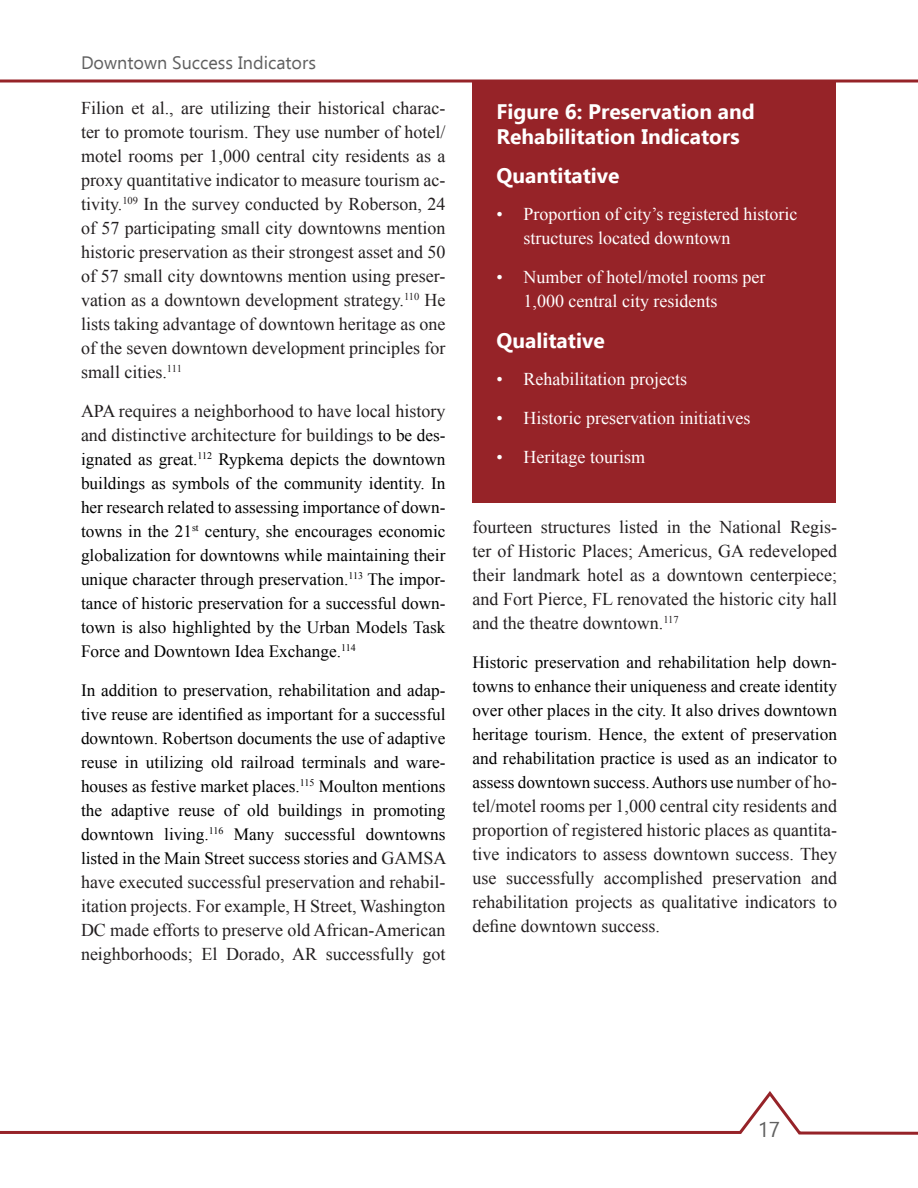
<style>
.page{position:relative;width:918px;height:1188px;background:#fff}
.page>*{position:absolute;margin:0;border:0;box-sizing:border-box;transform-origin:0 0}
.Box_Head{font:700 21px/25.2px "Ebrima";color:#fff}
.t1{font:21px "Ebrima";color:#606060}
.t2{font:18px/24px "Times New Roman";color:#231f20;text-align:justify}
.t3{font:18px/24px "Times New Roman";color:#fff}
.t4{font:18px "Ebrima";color:#606060}
.t5{font:17.25px/24px "Times New Roman";color:#000;text-align:justify}
.s1{font-size:17.25px;color:#000}
.s2{font-size:18px;color:#231f20}
</style>
<div class="page">
<svg style="left:0;top:1091px;width:918px;height:44px"></svg>
<hr style="left:0;top:80px;width:918px;height:2px;background:#962328">
<div style="left:472px;top:82px;width:364px;height:421px;background:#962328"></div>
<p class="t4" style="left:81px;top:50px;width:237px">Downtown Success Indicators</p>
<p class="t2" style="left:81px;top:95px;width:366px">Filion et al., are utilizing their historical charac&shy;ter to promote tourism. They use number of hotel/ motel rooms per 1,000 central city residents as a proxy quantitative indicator to measure tourism ac&shy;tivity.<sup>109</sup> In the survey conducted by Roberson, 24 of 57 participating small city downtowns mention historic preservation as their strongest asset and 50 of 57 small city downtowns mention using preser&shy;vation as a downtown development strategy.<sup>110</sup> He lists taking advantage of downtown heritage as one of the seven downtown development principles for small cities.<sup>111</sup></p>
<p class="t2" style="left:81px;top:398px;width:366px">APA requires a neighborhood to have local history and distinctive architecture for buildings <span class="s1">to be des-</span></p>
<p class="t5" style="left:81px;top:446px;width:366px">ignated as great.<sup>112</sup> Rypkema depicts the downtown buildings as symbols of the community identity. In her research related to assessing importance of down&shy;towns in the 21<sup>st</sup> century, she encourages economic globalization for downtowns while maintaining their unique character through preservation.<sup>113</sup> The impor&shy;tance of historic preservation for a successful down&shy;town is also highlighted by the Urban Models Task Force and Downtown Idea Exchange.<sup>114</sup></p>
<p class="t5" style="left:81px;top:677px;width:367px">In addition to preservation, rehabilitation and adap&shy;tive reuse are identified as important for a successful downtown. Robertson documents the use of adaptive reuse in utilizing old railroad terminals and ware&shy;houses as festive market places.<sup>115</sup> Moulton mentions the adaptive reuse of old buildings in promoting downtown living.<sup>116</sup> Many successful downtowns listed in the Main Street success stories and <span class="s2">GAMSA</span></p>
<p class="t2" style="left:81px;top:869px;width:366px">have executed successful preservation and rehabil&shy;itation projects. For example, H Street, Washington DC made efforts to preserve old African-American neighborhoods; El Dorado, AR successfully got</p>
<p class="Box_Head" style="left:497px;top:100px;width:260px">Figure 6: Preservation and<br>Rehabilitation Indicators</p>
<p class="Box_Head" style="left:497px;top:164px;width:125px">Quantitative</p>
<p class="t3" style="left:524px;top:202px;width:275px;text-indent:-27px">• Proportion of city’s registered historic structures located downtown</p>
<p class="t3" style="left:524px;top:265px;width:243px;text-indent:-27px">• Number of hotel/motel rooms per<br>1,000 central city residents</p>
<p class="Box_Head" style="left:497px;top:329px;width:110px">Qualitative</p>
<p class="t3" style="left:497px;top:367px;width:192px">• Rehabilitation projects</p>
<p class="t3" style="left:497px;top:406px;width:255px">• Historic preservation initiatives</p>
<p class="t3" style="left:497px;top:445px;width:150px">• Heritage tourism</p>
<p class="t2" style="left:472px;top:514px;width:366px">fourteen structures listed in the National Regis&shy;ter of Historic Places; Americus, GA redeveloped their landmark hotel as a downtown centerpiece; and Fort Pierce, FL renovated the historic city hall and the theatre downtown.<sup>117</sup></p>
<p class="t5" style="left:472px;top:649px;width:366px">Historic preservation and rehabilitation help down&shy;towns to enhance their uniqueness and create identity over other places in the city. It also drives downtown heritage tourism. Hence, the extent of preservation and rehabilitation practice is used as an indicator to assess downtown success. Authors use <span class="s2">number of ho-</span></p>
<p class="t2" style="left:472px;top:793px;width:366px">tel/motel rooms per 1,000 central city residents and proportion of registered historic places as quantita&shy;tive indicators to assess downtown success. They use successfully accomplished preservation and rehabilitation projects as qualitative indicators to define downtown success.</p>
<p class="t1" style="left:758px;top:1115px;width:24px">17</p>
</div>
